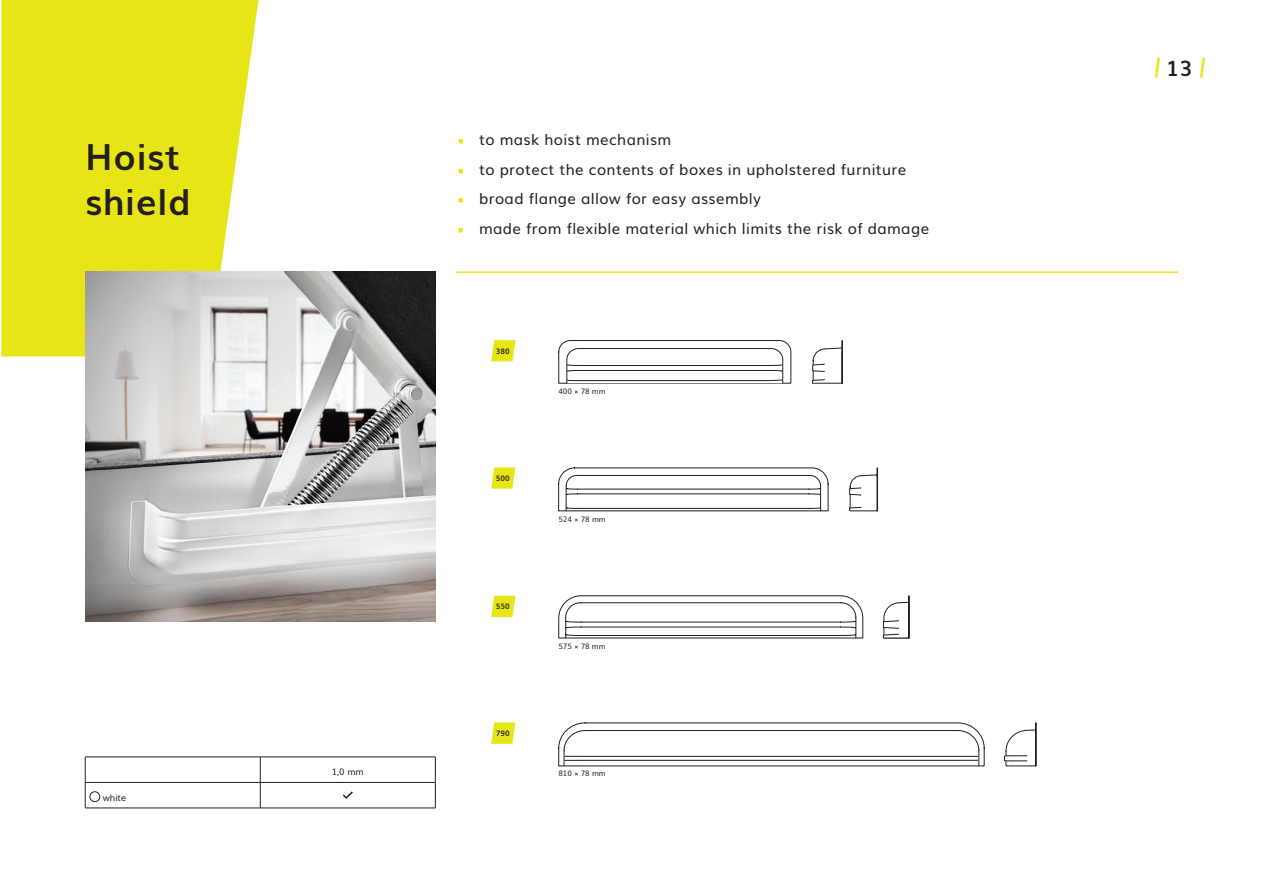
<style>
.page{position:relative;width:1263px;height:893px;background:#fff}
.page>*{position:absolute;margin:0;border:0;box-sizing:border-box;transform-origin:0 0}
.t1{font:700 36px/45px "Muli";letter-spacing:.025em;color:#231f20}
.t2{font:700 21px "Muli";color:#e7e515}
.t3{font:15px "Muli";letter-spacing:.025em;color:#231f20}
.t4{font:9px "Muli";color:#231f20}
.t5{font:7.5px "Muli";color:#231f20}
.t6{font:700 7.5px "Muli";color:#231f20}
.s1{font-family:"Minion Pro";color:#e7e515}
.s2{color:#231f20}
</style>
<div class="page">
<svg style="left:1px;top:0;width:258px;height:356px;background:#e8e625"></svg>
<hr style="left:85px;top:757px;width:175px;height:1px;background:#231f20">
<hr style="left:260px;top:757px;width:175px;height:1px;background:#231f20">
<hr style="left:260px;top:782px;width:175px;height:1px;background:#231f20">
<svg style="left:435px;top:757px;width:1px;height:51px"></svg>
<hr style="left:260px;top:808px;width:175px;height:1px;background:#231f20">
<hr style="left:85px;top:782px;width:175px;height:1px;background:#231f20">
<svg style="left:85px;top:757px;width:1px;height:51px"></svg>
<svg style="left:260px;top:757px;width:1px;height:51px"></svg>
<hr style="left:85px;top:808px;width:175px;height:1px;background:#231f20">
<div style="left:89px;top:791px;width:11px;height:11px;border:1px solid #231f20;border-radius:50%"></div>
<svg style="left:343px;top:791px;width:10px;height:8px"></svg>
<hr style="left:456px;top:271px;width:722px;height:2px;background:#e7e515">
<img style="left:85px;top:271px;width:350px;height:350px">
<svg style="left:812px;top:340px;width:31px;height:44px"></svg>
<svg style="left:558px;top:340px;width:234px;height:44px"></svg>
<svg style="left:558px;top:467px;width:320px;height:45px"></svg>
<svg style="left:1004px;top:722px;width:33px;height:45px"></svg>
<svg style="left:558px;top:722px;width:427px;height:45px"></svg>
<svg style="left:558px;top:595px;width:305px;height:44px"></svg>
<svg style="left:883px;top:595px;width:27px;height:44px"></svg>
<svg style="left:491px;top:340px;width:24px;height:21px"></svg>
<svg style="left:491px;top:467px;width:24px;height:22px"></svg>
<svg style="left:491px;top:596px;width:24px;height:21px"></svg>
<svg style="left:491px;top:722px;width:24px;height:22px"></svg>
<h1 class="t1" style="left:85px;top:132px;width:107px">Hoist shield</h1>
<p class="t4" style="left:103px;top:790px;width:25px">white</p>
<p class="t4" style="left:332px;top:764px;width:34px">1,0 mm</p>
<p class="t3" style="left:458px;top:128px;width:215px"><span class="s1">■</span> to mask hoist mechanism</p>
<p class="t3" style="left:458px;top:157px;width:450px"><span class="s1">■</span> to protect the contents of boxes in upholstered furniture</p>
<p class="t3" style="left:458px;top:187px;width:305px"><span class="s1">■</span> broad flange allow for easy assembly</p>
<p class="t3" style="left:458px;top:216px;width:473px"><span class="s1">■</span> made from flexible material which limits the risk of damage</p>
<p class="t6" style="left:496px;top:345px;width:15px">380</p>
<p class="t6" style="left:496px;top:472px;width:15px">500</p>
<p class="t6" style="left:496px;top:601px;width:15px">550</p>
<p class="t6" style="left:496px;top:727px;width:15px">790</p>
<p class="t5" style="left:558px;top:385px;width:49px">400 × 78 mm</p>
<p class="t5" style="left:558px;top:513px;width:49px">524 × 78 mm</p>
<p class="t5" style="left:558px;top:640px;width:49px">575 × 78 mm</p>
<p class="t5" style="left:558px;top:767px;width:49px">810 × 78 mm</p>
<h2 class="t2" style="left:1155px;top:49px;width:55px">| <span class="s2">13</span> |</h2>
</div>
